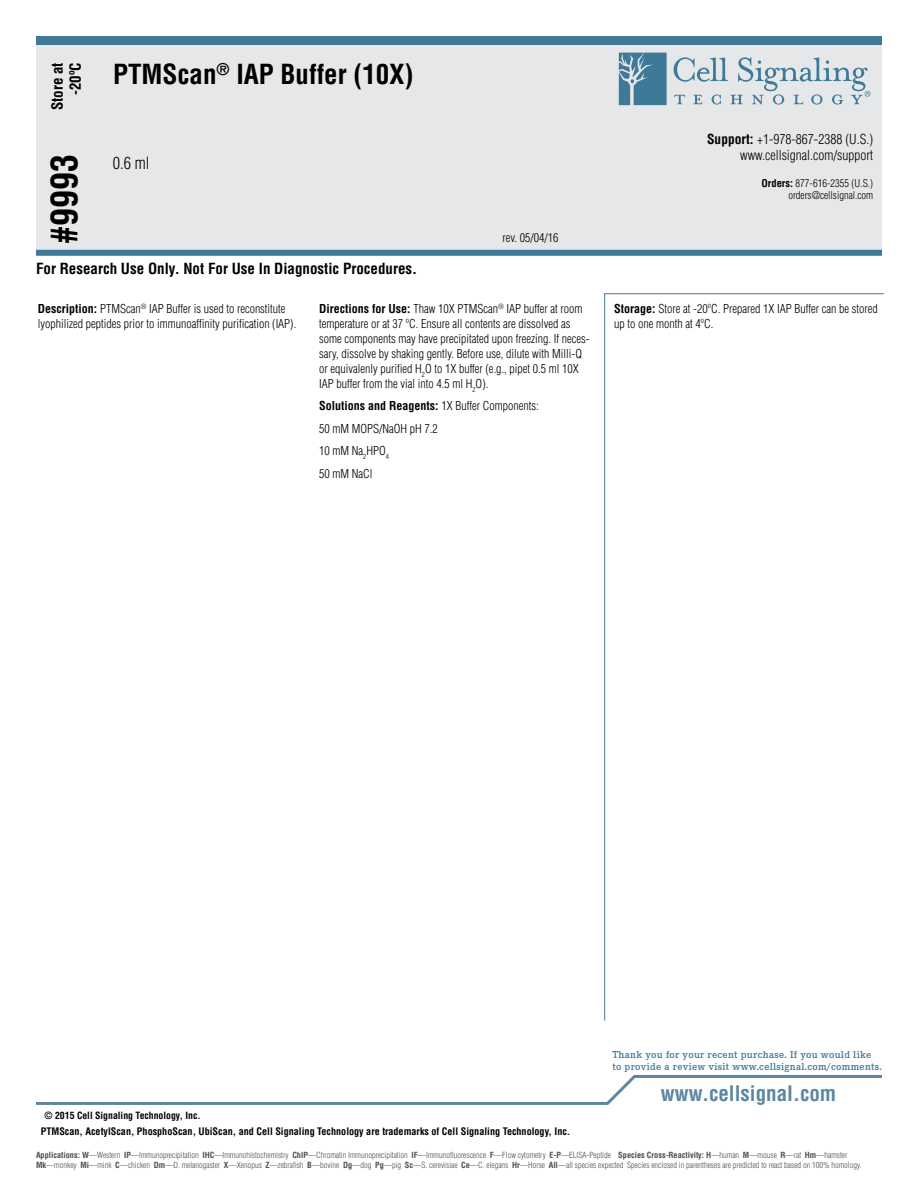
<style>
.page{position:relative;width:918px;height:1188px;background:#fff}
.page>*{position:absolute;margin:0;border:0;box-sizing:border-box;transform-origin:0 0}
.t1{font:700 condensed 36px "Helvetica";color:#000}
.t2{font:700 condensed 27px "Helvetica";color:#000}
.t3{font:700 condensed 21px "Helvetica";color:#5d87a1}
.t4{font:300 condensed 16.5px "Helvetica";color:#000}
.t5{font:700 condensed 15px/18px "Helvetica";color:#000;text-align:right}
.t6{font:300 condensed 13.5px/16.2px "Helvetica";color:#000;text-align:right}
.t7{font:300 condensed 12px/15px "Helvetica";color:#000}
.t8{font:600 10.5px/12px "Corporate E Pro";letter-spacing:.025em;color:#3e7998}
.t9{font:300 condensed 10.5px/12.6px "Helvetica";color:#000;text-align:right}
.t10{font:700 condensed 10.2px "Helvetica";color:#000}
.t11{font:700 condensed 9.75px "Helvetica";color:#000}
.t12{font:300 condensed 8.25px/9.9px "Helvetica";color:#4d4d4f}
.s1{font-weight:700}
</style>
<div class="page">
<div style="left:36px;top:43px;width:846px;height:211px;background:#e6e7e8"></div>
<div style="left:36px;top:250px;width:846px;height:6px;background:#3e7998"></div>
<div style="left:36px;top:36px;width:846px;height:9px;background:#3e7998"></div>
<svg style="left:619px;top:53px;width:48px;height:52px;background:#5688a3"></svg>
<svg style="left:674px;top:57px;width:196px;height:48px"></svg>
<svg style="left:36px;top:1075px;width:846px;height:30px"></svg>
<svg style="left:604px;top:293px;width:280px;height:728px"></svg>
<p class="t5" style="left:48px;top:110px;width:49px;rotate:-90deg">Store at -20ºC</p>
<p class="t1" style="left:42px;top:244px;width:91px;rotate:-90deg">#9993</p>
<p class="t2" style="left:113px;top:57px;width:302px">PTMScan<sup>®</sup> IAP Buffer (10X)</p>
<p class="t4" style="left:113px;top:153px;width:38px">0.6 ml</p>
<p class="t5" style="left:36px;top:259px;width:383px">For Research Use Only. Not For Use In Diagnostic Procedures.</p>
<p class="t7" style="left:502px;top:230px;width:57px">rev. 05/04/16</p>
<p class="t6" style="left:707px;top:131px;width:168px"><span class="s1">Support:</span> +1-978-867-2388 (U.S.) www.cellsignal.com/support</p>
<p class="t9" style="left:762px;top:177px;width:113px"><span class="s1">Orders:</span> 877-616-2355 (U.S.) orders@cellsignal.com</p>
<p class="t7" style="left:38px;top:301px;width:260px"><span class="s1">Description:</span> PTMScan<sup>®</sup> IAP Buffer is used to reconstitute lyophilized peptides prior to immunoaffinity purification (IAP).</p>
<p class="t7" style="left:614px;top:301px;width:265px"><span class="s1">Storage:</span> Store at -20ºC. Prepared 1X IAP Buffer can be stored up to one month at 4ºC.</p>
<p class="t7" style="left:319px;top:301px;width:272px"><span class="s1">Directions for Use:</span> Thaw 10X PTMScan<sup>®</sup> IAP buffer at room temperature or at 37 ºC. Ensure all contents are dissolved as some components may have precipitated upon freezing. If neces&shy;sary, dissolve by shaking gently. Before use, dilute with Milli-Q or equivalenly purified H<sub>2</sub>O to 1X buffer (e.g., pipet 0.5 ml 10X IAP buffer from the vial into 4.5 ml H<sub>2</sub>O).</p>
<p class="t7" style="left:319px;top:395px;width:221px;line-height:22.5px"><span class="s1">Solutions and Reagents:</span> 1X Buffer Components:<br>50 mM MOPS/NaOH pH 7.2<br>10 mM Na<sub>2</sub>HPO<sub>4<br></sub>50 mM NaCl</p>
<p class="t8" style="left:613px;top:1048px;width:271px">Thank you for your recent purchase. If you would like to provide a review visit www.cellsignal.com/comments.</p>
<p class="t11" style="left:45px;top:1110px;width:158px">© 2015 Cell Signaling Technology, Inc.</p>
<p class="t10" style="left:41px;top:1125px;width:531px">PTMScan, AcetylScan, PhosphoScan, UbiScan, and Cell Signaling Technology are trademarks of Cell Signaling Technology, Inc.</p>
<p class="t3" style="left:661px;top:1081px;width:177px">www.cellsignal.com</p>
<p class="t12" style="left:36px;top:1150px;width:827px"><span class="s1">Applications: W</span>—Western <span class="s1">IP</span>—Immunoprecipitation <span class="s1">IHC</span>—Immunohistochemistry <span class="s1">ChIP</span>—Chromatin Immunoprecipitation <span class="s1">IF</span>—Immunofluorescence <span class="s1">F</span>—Flow cytometry <span class="s1">E-P</span>—ELISA-Peptide <span class="s1">Species Cross-Reactivity: H</span>—human <span class="s1">M</span>—mouse <span class="s1">R</span>—rat <span class="s1">Hm</span>—hamster<br><span class="s1">Mk</span>—monkey <span class="s1">Mi</span>—mink <span class="s1">C</span>—chicken <span class="s1">Dm</span>—D. melanogaster <span class="s1">X</span>—Xenopus <span class="s1">Z</span>—zebrafish <span class="s1">B</span>—bovine <span class="s1">Dg</span>—dog <span class="s1">Pg</span>—pig <span class="s1">Sc</span>—S. cerevisiae <span class="s1">Ce</span>—C. elegans <span class="s1">Hr</span>—Horse <span class="s1">All</span>—all species expected Species enclosed in parentheses are predicted to react based on 100% homology.</p>
</div>
